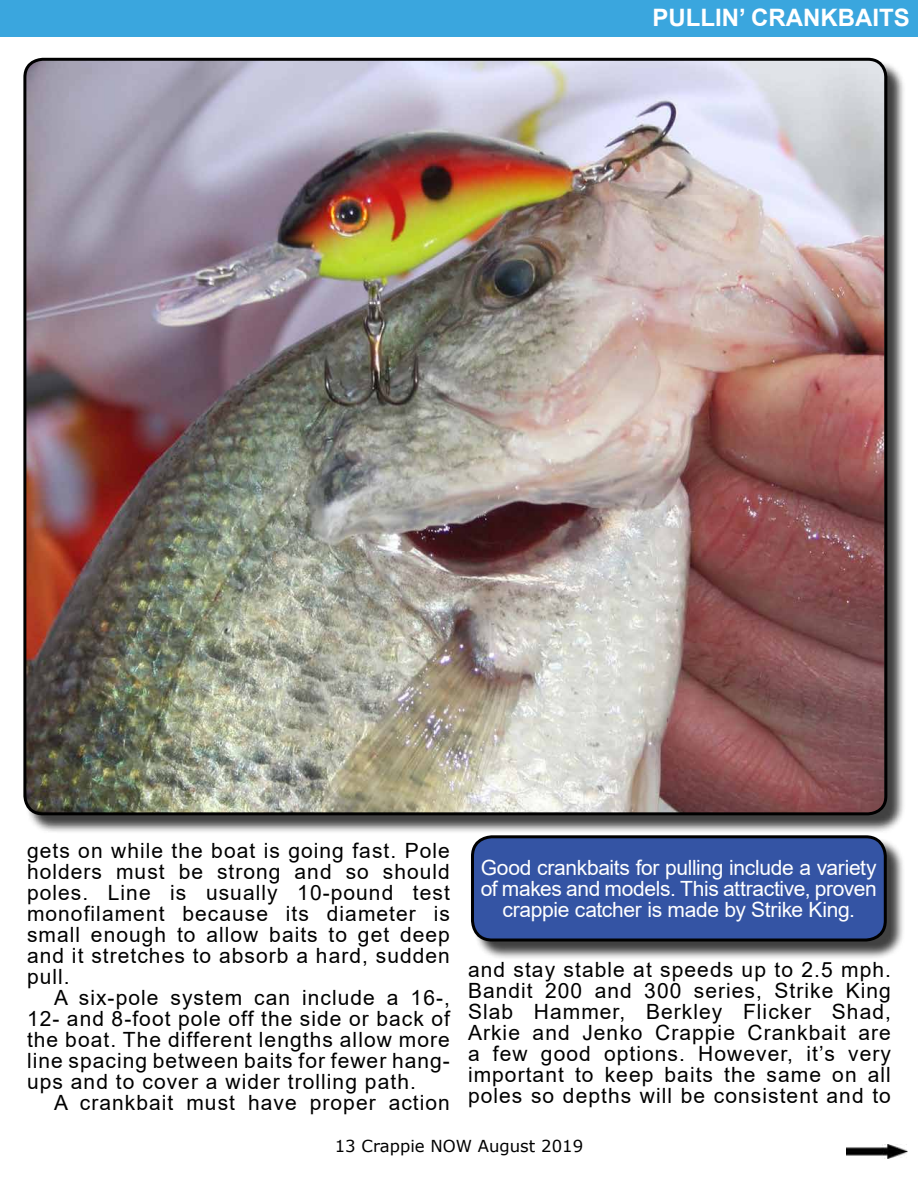
<style>
.page{position:relative;width:918px;height:1188px;background:#fff}
.page>*{position:absolute;margin:0;border:0;box-sizing:border-box;transform-origin:0 0}
.t1{font:700 24px "Arial";color:#fff}
.t2{font:21px/21px "Arial";letter-spacing:.05em;color:#000;text-align:justify}
.t3{font:21px/21px "Arial";letter-spacing:-.015em;color:#fff;text-align:center}
.t4{font:16.5px "MS Reference Sans Serif";color:#000}
</style>
<div class="page">
<div style="left:0;top:0;width:918px;height:36px;background:#3aa6de"></div>
<img style="left:847px;top:1145px;width:60px;height:13px">
<div style="left:26px;top:60px;width:880px;height:774px;background:#000;opacity:.75"></div>
<img style="left:26px;top:59px;width:858px;height:755px">
<div style="left:473px;top:838px;width:432px;height:122px;background:#000;opacity:.75"></div>
<div style="left:472px;top:837px;width:413px;height:103px;background:#3454a4;border-radius:19px"></div>
<div style="left:471px;top:835px;width:416px;height:107px;border:3px solid #000;border-radius:19px"></div>
<p class="t1" style="left:653px;top:1px;width:259px">PULLIN’ CRANKBAITS</p>
<p class="t2" style="left:27px;top:840px;width:424px">gets on while the boat is going fast. Pole holders must be strong and so should poles. Line is usually 10-pound test monofilament because its diameter is small enough to allow baits to get deep and it stretches to absorb a hard, sudden pull.</p>
<p class="t2" style="left:27px;top:987px;width:425px;text-indent:27px">A six-pole system can include a 16-, 12- and 8-foot pole off the side or back of the boat. The different lengths allow more line spacing between baits for fewer hang&shy;ups and to cover a wider trolling path.</p>
<p class="t2" style="left:54px;top:1092px;width:397px">A crankbait must have proper action</p>
<p class="t3" style="left:481px;top:857px;width:398px">Good crankbaits for pulling include a variety of makes and models. This attractive, proven crappie catcher is made by Strike King.</p>
<p class="t2" style="left:468px;top:959px;width:424px">and stay stable at speeds up to 2.5 mph.<br>Bandit 200 and 300 series, Strike King Slab Hammer, Berkley Flicker Shad, Arkie and Jenko Crappie Crankbait are a few good options. However, it’s very important to keep baits the same on all poles so depths will be consistent and to</p>
<p class="t4" style="left:335px;top:1136px;width:250px">13 Crappie NOW August 2019</p>
</div>
